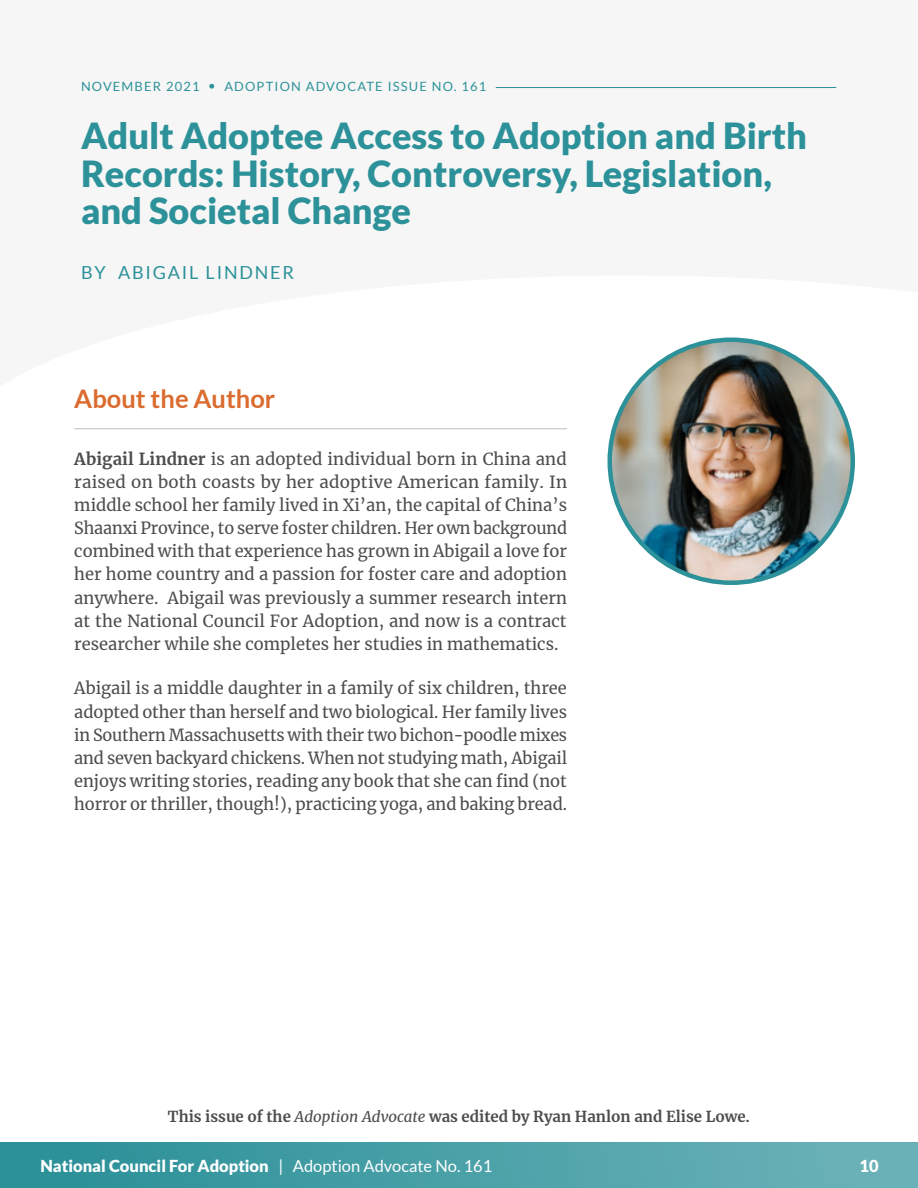
<style>
.page{position:relative;width:918px;height:1188px;background:#fff}
.page>*{position:absolute;margin:0;border:0;box-sizing:border-box;transform-origin:0 0}
.t1{font:900 36px/37.5px "Lato";color:#2c9199}
.t2{font:700 25.5px "Lato";color:#db6b2e}
.t3{font:18px "Lato";letter-spacing:.1em;color:#2c9199}
.t4{font:16.5px/23.1px "Merriweather";color:#4d4d4f;text-align:justify}
.t5{font:900 16.5px "Lato";color:#fff}
.t6{font:700 15px "Merriweather";color:#4d4d4f}
.t7{font:12.75px "Lato";letter-spacing:.09em;color:#2c9199}
.s1{font-weight:700}
.s2{font-weight:400;font-style:italic}
.s3{font-weight:400}
</style>
<div class="page">
<div style="left:0;top:1142px;width:918px;height:46px;background:linear-gradient(to right,#288f97,#6eb3b9)"></div>
<img style="left:610px;top:340px;width:243px;height:243px;border-radius:122px">
<svg style="left:495px;top:87px;width:342px;height:300px;fill:#f6f6f6"></svg>
<hr style="left:496px;top:87px;width:340px;height:1px;background:#2c9199">
<hr style="left:74px;top:428px;width:493px;height:1px;background:#bcbec0">
<p class="t7" style="left:81px;top:80px;width:407px">NOVEMBER 2021 • ADOPTION ADVOCATE ISSUE NO. 161</p>
<h1 class="t1" style="left:81px;top:116px;width:728px">Adult Adoptee Access to Adoption and Birth<br>Records: History, Controversy, Legislation, and Societal Change</h1>
<p class="t3" style="left:81px;top:263px;width:215px">BY ABIGAIL LINDNER</p>
<h2 class="t2" style="left:74px;top:384px;width:203px">About the Author</h2>
<p class="t4" style="left:74px;top:447px;width:495px"><span class="s1">Abigail Lindner</span> is an adopted individual born in China and raised on both coasts by her adoptive American family. In middle school her family lived in Xi’an, the capital of China’s Shaanxi Province, to serve foster children. Her own background combined with that experience has grown in Abigail a love for her home country and a passion for foster care and adoption anywhere. Abigail was previously a summer research intern at the National Council For Adoption, and now is a contract researcher while she completes her studies in mathematics.</p>
<p class="t4" style="left:74px;top:676px;width:494px">Abigail is a middle daughter in a family of six children, three adopted other than herself and two biological. Her family lives in Southern Massachusetts with their two bichon-poodle mixes and seven backyard chickens. When not studying math, Abigail enjoys writing stories, reading any book that she can find (not horror or thriller, though!), practicing yoga, and baking bread.</p>
<p class="t6" style="left:168px;top:1106px;width:584px">This issue of the <span class="s2">Adoption Advocate</span> was edited by Ryan Hanlon and Elise Lowe.</p>
<p class="t5" style="left:40px;top:1156px;width:453px">National Council For Adoption <span class="s3">| Adoption Advocate No. 161</span></p>
<p class="t5" style="left:860px;top:1156px;width:21px">10</p>
</div>
